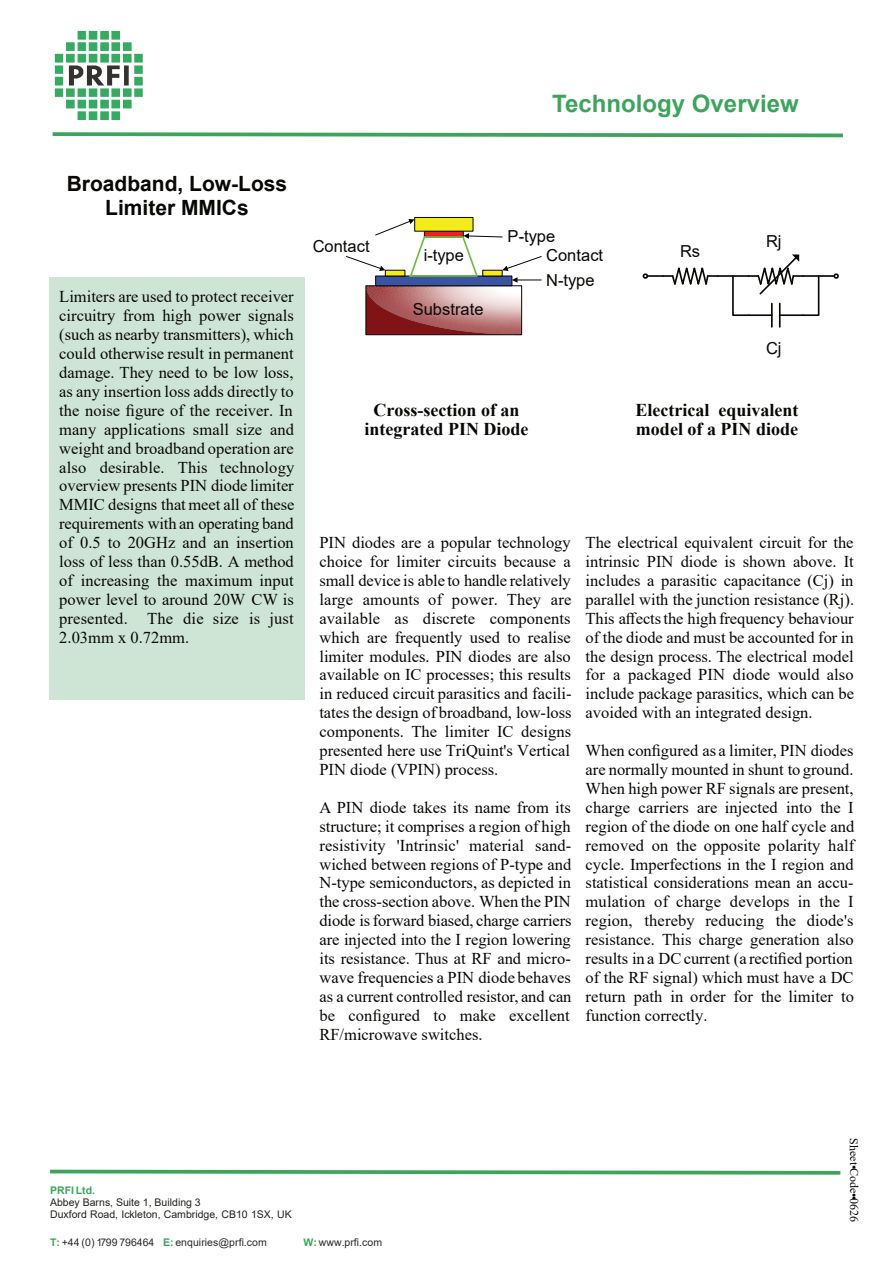
<style>
.page{position:relative;width:893px;height:1263px;background:#fff}
.page>*{position:absolute;margin:0;border:0;box-sizing:border-box;transform-origin:0 0}
.t1{font:700 24px "Arial";color:#3ca55b}
.t2{font:700 21px/24.2px "Arial";color:#080704;text-align:center}
.t3{font:700 18px/18.9px "Times New Roman";color:#080704}
.t4{font:16.5px/18.9px "Times New Roman";color:#080704;text-align:justify}
.t5{font:16.5px "Arial";letter-spacing:.005em;color:#080704}
.t6{font:12px "Times New Roman";color:#080704}
.t7{font:10.5px/12px "Arial";color:#23221e}
.t8{font:10.5px "Arial";color:#2c2a28}
.t9{font:700 10.5px "Arial";color:#3ca55b}
.s1{font-weight:700;color:#3ca55b}
</style>
<div class="page">
<svg style="left:50px;top:1169px;width:791px;height:6px"></svg>
<svg style="left:52px;top:132px;width:791px;height:6px"></svg>
<img style="left:54px;top:30px;width:89px;height:91px">
<div style="left:49px;top:277px;width:255px;height:423px;background:#cee5d5"></div>
<hr style="left:803px;top:275px;width:31px;height:2px;background:#080704">
<hr style="left:717px;top:275px;width:32px;height:2px;background:#080704">
<hr style="left:779px;top:303px;width:2px;height:24px;background:#080704">
<hr style="left:771px;top:303px;width:2px;height:24px;background:#080704">
<svg style="left:642px;top:267px;width:75px;height:18px"></svg>
<svg style="left:833px;top:273px;width:6px;height:6px"></svg>
<svg style="left:731px;top:254px;width:89px;height:63px"></svg>
<svg style="left:414px;top:217px;width:59px;height:2px"></svg>
<svg style="left:346px;top:219px;width:196px;height:116px"></svg>
<h1 class="t1" style="left:552px;top:94px;width:248px">Technology Overview</h1>
<p class="t2" style="left:67px;top:173px;width:222px">Broadband, Low-Loss<br>Limiter MMICs</p>
<p class="t4" style="left:59px;top:289px;width:237px">Limiters are used to protect receiver circuitry from high power signals (such as nearby transmitters), which could otherwise result in permanent damage. They need to be low loss, as any insertion loss adds directly to the noise figure of the receiver. In many applications small size and weight and broadband operation are also desirable. This technology overview presents PIN diode limiter MMIC designs that meet all of these requirements with an operating band of 0.5 to 20GHz and an insertion loss of less than 0.55dB. A method of increasing the maximum input power level to around 20W CW is presented. The die size is just 2.03mm x 0.72mm.</p>
<p class="t5" style="left:313px;top:240px;width:58px">Contact</p>
<p class="t5" style="left:508px;top:230px;width:49px">P-type</p>
<p class="t5" style="left:424px;top:249px;width:42px">i-type</p>
<p class="t5" style="left:546px;top:249px;width:58px">Contact</p>
<p class="t5" style="left:413px;top:303px;width:72px">Substrate</p>
<p class="t5" style="left:546px;top:274px;width:50px">N-type</p>
<p class="t3" style="left:364px;top:402px;width:166px;text-align:center">Cross-section of an integrated PIN Diode</p>
<p class="t5" style="left:680px;top:245px;width:22px">Rs</p>
<p class="t5" style="left:766px;top:235px;width:17px">Rj</p>
<p class="t5" style="left:766px;top:342px;width:17px">Cj</p>
<p class="t3" style="left:636px;top:402px;width:164px">Electrical equivalent model of a PIN diode</p>
<p class="t4" style="left:319px;top:535px;width:254px">PIN diodes are a popular technology choice for limiter circuits because a small device is able to handle relatively large amounts of power. They are available as discrete components which are frequently used to realise limiter modules. PIN diodes are also available on IC processes; this results in reduced circuit parasitics and facili&shy;tates the design of broadband, low-loss components. The limiter IC designs presented here use TriQuint's Vertical PIN diode (VPIN) process.</p>
<p class="t4" style="left:319px;top:799px;width:254px">A PIN diode takes its name from its structure; it comprises a region of high resistivity 'Intrinsic' material sand&shy;wiched between regions of P-type and N-type semiconductors, as depicted in the cross-section above. When the PIN diode is forward biased, charge carriers are injected into the I region lowering its resistance. Thus at RF and micro&shy;wave frequencies a PIN diode behaves as a current controlled resistor, and can be configured to make excellent RF/microwave switches.</p>
<p class="t4" style="left:586px;top:535px;width:270px">The electrical equivalent circuit for the intrinsic PIN diode is shown above. It includes a parasitic capacitance (Cj) in parallel with the junction resistance (Rj).<br>This affectsthe high frequency behaviour of the diode and must be accounted for in the design process. The electrical model for a packaged PIN diode would also include package parasitics, which can be avoided with an integrated design.</p>
<p class="t4" style="left:586px;top:743px;width:270px">When configured as a limiter, PIN diodes are normally mounted in shunt to ground.<br>When high power RF signals are present, charge carriers are injected into the I region of the diode on one half cycle and removed on the opposite polarity half cycle. Imperfections in the I region and statistical considerations mean an accu&shy;mulation of charge develops in the I region, thereby reducing the diode's resistance. This charge generation also results in a DC current (a rectified portion of the RF signal) which must have a DC return path in order for the limiter to function correctly.</p>
<p class="t9" style="left:50px;top:1186px;width:46px">PRFI Ltd.</p>
<p class="t7" style="left:50px;top:1197px;width:243px">Abbey Barns, Suite 1, Building 3<br>Duxford Road, Ickleton, Cambridge, CB10 1SX, UK</p>
<p class="t8" style="left:50px;top:1238px;width:218px"><span class="s1">T:</span> +44 (0) 1799 796464 <span class="s1">E:</span> enquiries@prfi.com</p>
<p class="t8" style="left:304px;top:1238px;width:80px"><span class="s1">W:</span> www.prfi.com</p>
<p class="t6" style="left:858px;top:1138px;width:85px;rotate:90deg">Sheet•Code••0626</p>
</div>
